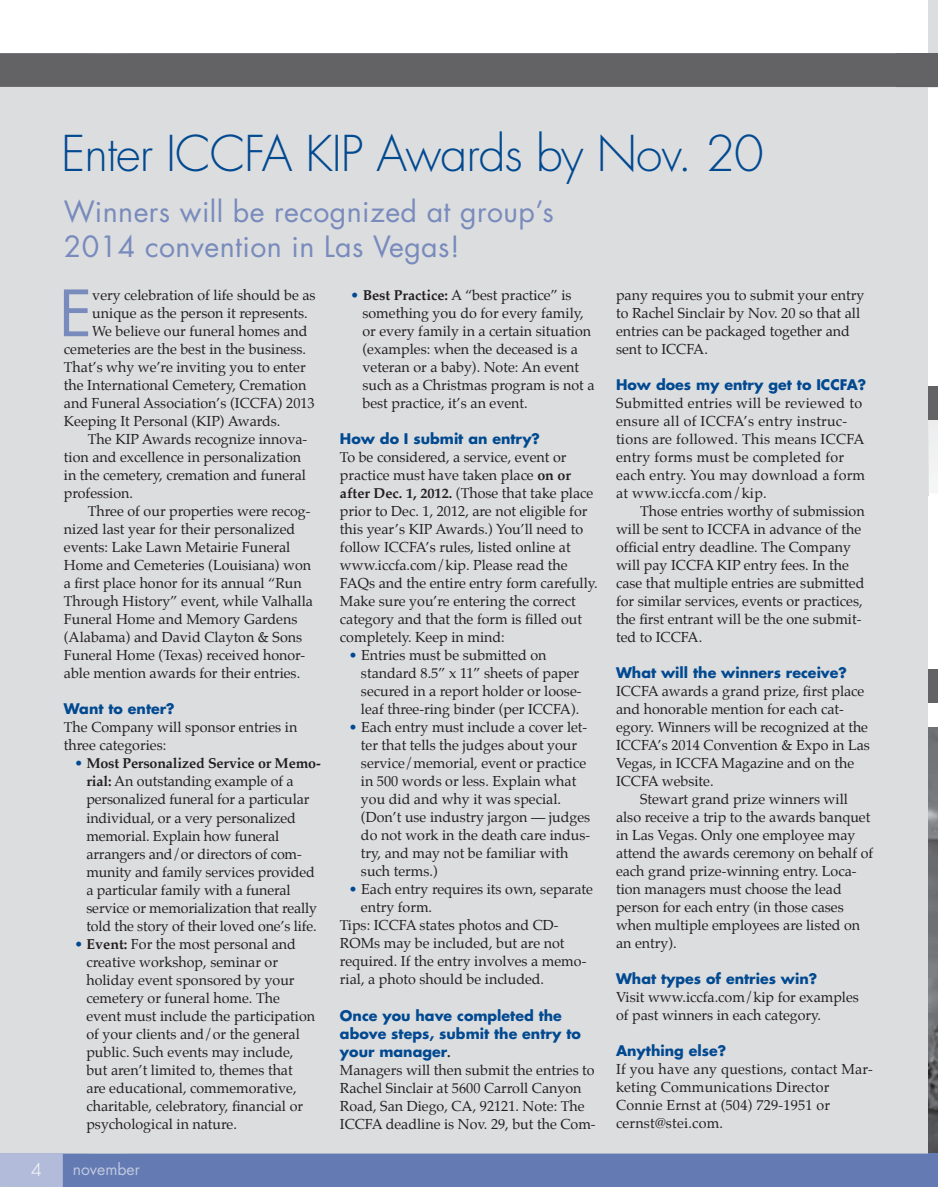
<style>
.page{position:relative;width:938px;height:1187px;background:#fff}
.page>*{position:absolute;margin:0;border:0;box-sizing:border-box;transform-origin:0 0}
.t1{font:61.95px "Futura";color:#788bbc}
.t2{font:300 48px "Futura";letter-spacing:-.02em;color:#014990}
.t3{font:28.5px/34.2px "Futura";letter-spacing:.015em;color:#788bbc}
.t4{font:300 17.25px "Futura";color:#fff}
.t5{font:15.75px "Futura";color:#c1c7e1}
.t6{font:14.25px/18px "Palatino";color:#231f20}
.t7{font:700 14.25px/18px "Futura";color:#014990}
.t8{font:14.25px/18px "Palatino";letter-spacing:.02em;color:#231f20}
.s1{color:#014990}
.s2{font-weight:700}
.s3{font-family:"Palatino";color:#231f20}
</style>
<div class="page">
<div style="left:928px;top:0;width:10px;height:53px;background:#dcdddf"></div>
<div style="left:0;top:83px;width:928px;height:1085px;background:#dcdddf"></div>
<div style="left:0;top:53px;width:938px;height:34px;background:#636366"></div>
<div style="left:928px;top:669px;width:10px;height:34px;background:#636366"></div>
<img style="left:928px;top:727px;width:10px;height:425px">
<div style="left:928px;top:416px;width:10px;height:79px;background:#f1f1f2"></div>
<hr style="left:928px;top:416px;width:1px;height:79px;background:#dcdddf">
<div style="left:928px;top:386px;width:10px;height:34px;background:#636366"></div>
<svg style="left:0;top:1153px;width:938px;height:34px"></svg>
<h2 class="t2" style="left:61px;top:122px;width:704px">Enter ICCFA KIP Awards by Nov. 20</h2>
<h3 class="t3" style="left:64px;top:194px;width:491px">Winners will be recognized at group’s<br>2014 convention in Las Vegas!</h3>
<h1 class="t1" style="left:59px;top:271px;width:35px">E</h1>
<p class="t6" style="left:92px;top:286px;width:225px">very celebration of life should be as</p>
<p class="t6" style="left:616px;top:286px;width:250px">pany requires you to submit your entry to Rachel Sinclair by Nov. 20 so that all entries can be packaged together and sent to ICCFA.</p>
<p class="t7" style="left:616px;top:375px;width:252px">how does my entry get to Iccfa?</p>
<p class="t8" style="left:616px;top:394px;width:251px">Submitted entries will be reviewed to ensure all of ICCFA’s entry instruc&shy;tions are followed. This means ICCFA entry forms must be completed for each entry. You may download a form at www.iccfa.com/kip.</p>
<p class="t6" style="left:616px;top:502px;width:250px;text-indent:24px">Those entries worthy of submission will be sent to ICCFA in advance of the official entry deadline. The Company will pay ICCFA KIP entry fees. In the case that multiple entries are submitted for similar services, events or practices, the first entrant will be the one submit&shy;ted to ICCFA.</p>
<p class="t7" style="left:616px;top:663px;width:232px">What will the winners receive?</p>
<p class="t6" style="left:616px;top:682px;width:250px">ICCFA awards a grand prize, first place</p>
<p class="t6" style="left:616px;top:700px;width:229px">and honorable mention for each cat-</p>
<p class="t6" style="left:616px;top:718px;width:254px">egory. Winners will be recognized at the</p>
<p class="t6" style="left:616px;top:736px;width:255px">ICCFA’s 2014 Convention &amp; Expo in Las</p>
<p class="t6" style="left:616px;top:754px;width:240px">Vegas, in ICCFA Magazine and on the</p>
<p class="t6" style="left:616px;top:772px;width:99px">ICCFA website.</p>
<p class="t6" style="left:640px;top:790px;width:209px">Stewart grand prize winners will</p>
<p class="t6" style="left:616px;top:808px;width:256px">also receive a trip to the awards banquet</p>
<p class="t6" style="left:616px;top:826px;width:241px">in Las Vegas. Only one employee may</p>
<p class="t6" style="left:616px;top:844px;width:259px">attend the awards ceremony on behalf of</p>
<p class="t6" style="left:616px;top:862px;width:242px">each grand prize-winning entry. Loca-</p>
<p class="t6" style="left:616px;top:880px;width:227px">tion managers must choose the lead</p>
<p class="t6" style="left:616px;top:898px;width:229px">person for each entry (in those cases</p>
<p class="t6" style="left:616px;top:916px;width:246px">when multiple employees are listed on</p>
<p class="t6" style="left:616px;top:934px;width:62px">an entry).</p>
<p class="t7" style="left:616px;top:969px;width:203px">What types of entries win?</p>
<p class="t6" style="left:616px;top:988px;width:244px">Visit www.iccfa.com/kip for examples of past winners in each category.</p>
<p class="t7" style="left:616px;top:1041px;width:112px">anything else?</p>
<p class="t6" style="left:616px;top:1060px;width:258px">If you have any questions, contact Mar&shy;keting Communications Director<br>Connie Ernst at (504) 729-1951 or cernst@stei.com.</p>
<p class="t6" style="left:362px;top:286px;width:234px;text-indent:-12px"><span class="s1">•</span> <span class="s2">Best Practice:</span> A “best practice” is something you do for every family, or every family in a certain situation (examples: when the deceased is a veteran or a baby). Note: An event such as a Christmas program is not a best practice, it’s an event.</p>
<p class="t7" style="left:340px;top:429px;width:202px">how do I submit an entry?</p>
<p class="t6" style="left:340px;top:448px;width:259px">To be considered, a service, event or practice must have taken place <span class="s2">on or after Dec. 1, 2012.</span> (Those that take place prior to Dec. 1, 2012, are not eligible for this year’s KIP Awards.) You’ll need to follow ICCFA’s rules, listed online at www.iccfa.com/kip. Please read the FAQs and the entire entry form carefully.<br>Make sure you’re entering the correct category and that the form is filled out completely. Keep in mind:</p>
<p class="t6" style="left:361px;top:646px;width:222px;text-indent:-12px"><span class="s1">•</span> Entries must be submitted on standard 8.5” x 11” sheets of paper secured in a report holder or loose&shy;leaf three-ring binder (per ICCFA).</p>
<p class="t6" style="left:361px;top:718px;width:231px;text-indent:-12px"><span class="s1">•</span> Each entry must include a cover let&shy;ter that tells the judges about your service/memorial, event or practice in 500 words or less. Explain what you did and why it was special. (Don’t use industry jargon — judges do not work in the death care indus&shy;try, and may not be familiar with such terms.)</p>
<p class="t6" style="left:349px;top:880px;width:246px"><span class="s1">•</span> Each entry requires its own, separate</p>
<p class="t6" style="left:361px;top:898px;width:73px">entry form.</p>
<p class="t6" style="left:340px;top:916px;width:220px">Tips: ICCFA states photos and CD-</p>
<p class="t6" style="left:340px;top:934px;width:226px">ROMs may be included, but are not</p>
<p class="t6" style="left:340px;top:952px;width:248px">required. If the entry involves a memo-</p>
<p class="t6" style="left:340px;top:970px;width:206px">rial, a photo should be included.</p>
<p class="t7" style="left:340px;top:1005px;width:242px">once you have completed the above steps, submit the entry to your manager<span class="s3">.</span></p>
<p class="t6" style="left:340px;top:1060px;width:257px">Managers will then submit the entries to Rachel Sinclair at 5600 Carroll Canyon Road, San Diego, CA, 92121. Note: The ICCFA deadline is Nov. 29, but the Com-</p>
<p class="t6" style="left:92px;top:304px;width:217px">unique as the person it represents.</p>
<p class="t6" style="left:92px;top:322px;width:217px">We believe our funeral homes and</p>
<p class="t6" style="left:64px;top:340px;width:244px">cemeteries are the best in the business.</p>
<p class="t6" style="left:64px;top:358px;width:243px">That’s why we’re inviting you to enter</p>
<p class="t6" style="left:64px;top:376px;width:244px">the International Cemetery, Cremation</p>
<p class="t6" style="left:64px;top:394px;width:252px">and Funeral Association’s (ICCFA) 2013</p>
<p class="t6" style="left:64px;top:412px;width:218px">Keeping It Personal (KIP) Awards.</p>
<p class="t6" style="left:88px;top:430px;width:221px">The KIP Awards recognize innova-</p>
<p class="t6" style="left:64px;top:448px;width:239px">tion and excellence in personalization</p>
<p class="t6" style="left:64px;top:466px;width:244px">in the cemetery, cremation and funeral</p>
<p class="t6" style="left:64px;top:484px;width:71px">profession.</p>
<p class="t6" style="left:88px;top:502px;width:224px">Three of our properties were recog-</p>
<p class="t6" style="left:64px;top:520px;width:233px">nized last year for their personalized</p>
<p class="t6" style="left:64px;top:538px;width:228px">events: Lake Lawn Metairie Funeral</p>
<p class="t6" style="left:64px;top:556px;width:249px">Home and Cemeteries (Louisiana) won</p>
<p class="t6" style="left:64px;top:574px;width:239px">a first place honor for its annual “Run</p>
<p class="t6" style="left:64px;top:592px;width:250px">Through History” event, while Valhalla</p>
<p class="t6" style="left:64px;top:610px;width:235px">Funeral Home and Memory Gardens</p>
<p class="t6" style="left:64px;top:628px;width:240px">(Alabama) and David Clayton &amp; Sons</p>
<p class="t6" style="left:64px;top:646px;width:243px">Funeral Home (Texas) received honor-</p>
<p class="t6" style="left:64px;top:664px;width:238px">able mention awards for their entries.</p>
<p class="t7" style="left:64px;top:699px;width:112px">Want to enter?</p>
<p class="t6" style="left:64px;top:718px;width:235px">The Company will sponsor entries in three categories:</p>
<p class="t6" style="left:86px;top:754px;width:236px;text-indent:-12px"><span class="s1">•</span> <span class="s2">Most Personalized Service or Memo&shy;rial:</span> An outstanding example of a personalized funeral for a particular individual, or a very personalized memorial. Explain how funeral arrangers and/or directors of com&shy;munity and family services provided a particular family with a funeral service or memorialization that really told the story of their loved one’s life.</p>
<p class="t6" style="left:86px;top:934px;width:230px;text-indent:-12px"><span class="s1">•</span> <span class="s2">Event:</span> For the most personal and creative workshop, seminar or holiday event sponsored by your cemetery or funeral home. The event must include the participation of your clients and/or the general public. Such events may include, but aren’t limited to, themes that are educational, commemorative, charitable, celebratory, financial or psychological in nature.</p>
<p class="t4" style="left:31px;top:1158px;width:12px">4</p>
<p class="t5" style="left:73px;top:1157px;width:69px">november</p>
</div>
